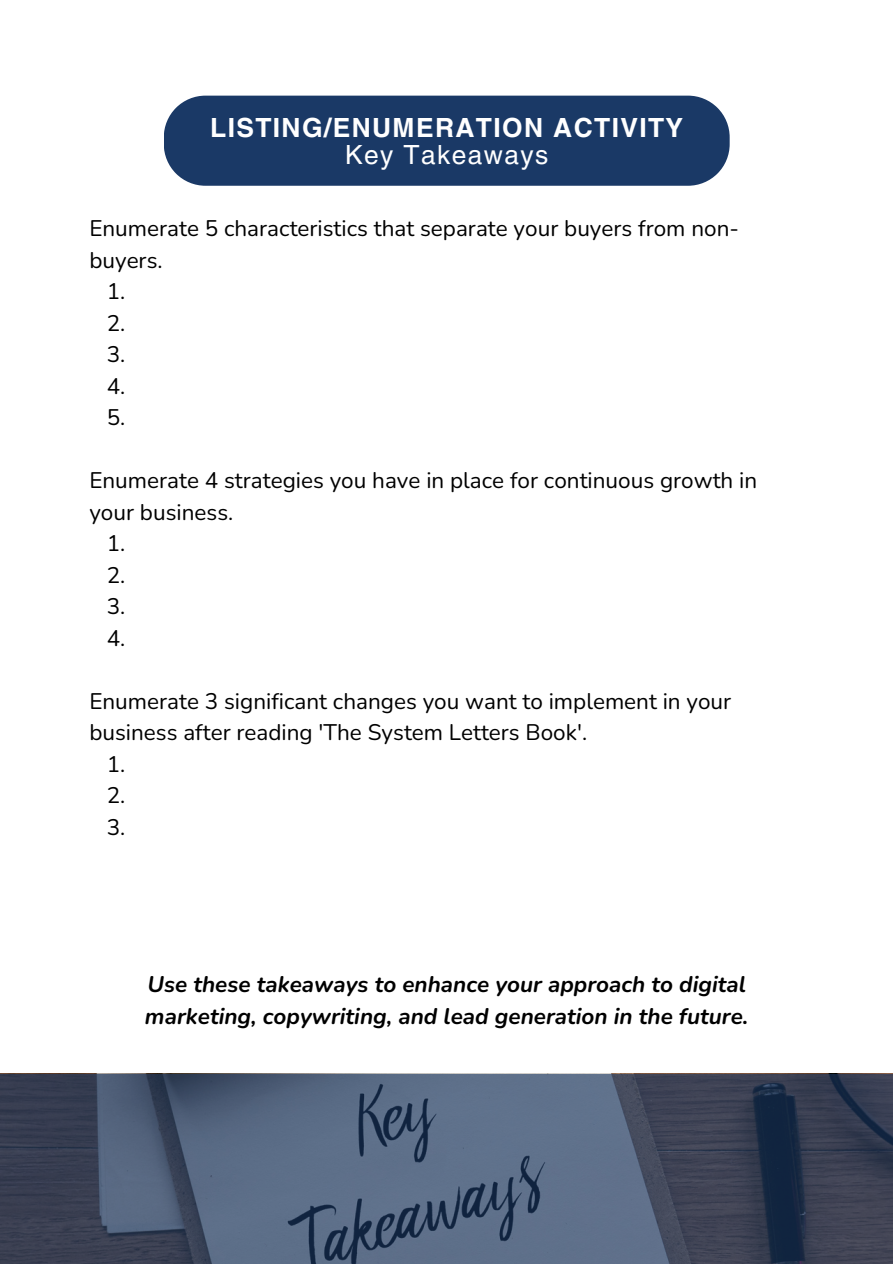
<style>
.page{position:relative;width:893px;height:1264px;background:#fff}
.page>*{position:absolute;margin:0;border:0;box-sizing:border-box;transform-origin:0 0}
.t1{font:700 26.4px/27.5px "Helvetica LT Pro";letter-spacing:.05em;color:#fff;text-align:center}
.t2{font:22.5px "Nunito";color:#000}
.t3{font:italic 700 22.5px/31.5px "Nunito";color:#000}
.s1{font-weight:400}
</style>
<div class="page">
<div style="left:164px;top:96px;width:565px;height:90px;background:#1a3966"></div>
<svg style="left:0;top:1074px;width:892px;height:189px"></svg>
<h1 class="t1" style="left:210px;top:116px;width:474px">LISTING/ENUMERATION ACTIVITY<br><span class="s1">Key Takeaways</span></h1>
<p class="t2" style="left:89px;top:213px;width:651px">Enumerate 5 characteristics that separate your buyers from non-</p>
<p class="t2" style="left:89px;top:245px;width:75px">buyers.</p>
<p class="t2" style="left:107px;top:276px;width:20px">1.</p>
<p class="t2" style="left:107px;top:308px;width:20px">2.</p>
<p class="t2" style="left:107px;top:339px;width:20px">3.</p>
<p class="t2" style="left:107px;top:371px;width:20px">4.</p>
<p class="t2" style="left:107px;top:402px;width:20px">5.</p>
<p class="t2" style="left:89px;top:465px;width:669px">Enumerate 4 strategies you have in place for continuous growth in</p>
<p class="t2" style="left:89px;top:497px;width:145px">your business.</p>
<p class="t2" style="left:107px;top:528px;width:20px">1.</p>
<p class="t2" style="left:107px;top:560px;width:20px">2.</p>
<p class="t2" style="left:107px;top:591px;width:20px">3.</p>
<p class="t2" style="left:107px;top:623px;width:20px">4.</p>
<p class="t2" style="left:89px;top:686px;width:643px">Enumerate 3 significant changes you want to implement in your</p>
<p class="t2" style="left:89px;top:717px;width:499px">business after reading 'The System Letters Book'.</p>
<p class="t2" style="left:107px;top:749px;width:20px">1.</p>
<p class="t2" style="left:107px;top:780px;width:20px">2.</p>
<p class="t2" style="left:107px;top:812px;width:20px">3.</p>
<h2 class="t3" style="left:145px;top:969px;width:605px">Use these takeaways to enhance your approach to digital marketing, copywriting, and lead generation in the future.</h2>
</div>
